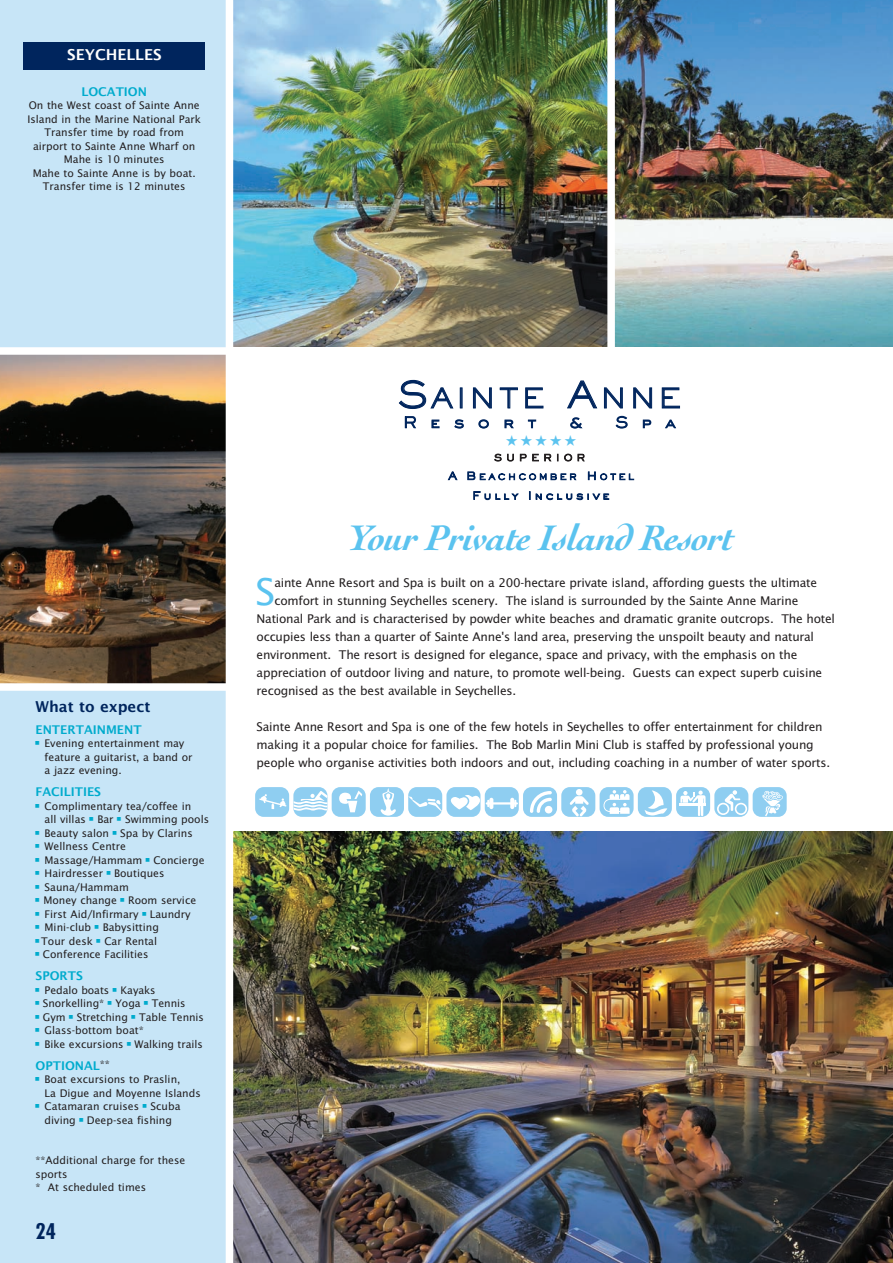
<style>
.page{position:relative;width:893px;height:1263px;background:#fff}
.page>*{position:absolute;margin:0;border:0;box-sizing:border-box;transform-origin:0 0}
.t1{font:italic 700 37.5px "Cochin";letter-spacing:-.025em;color:#5bc3ef}
.t2{font:36.9px "Lucida Sans";color:#5bc3ef}
.t3{font:300 27px "Sackers Gothic";letter-spacing:.11em;color:#00255d}
.t4{font:700 condensed 21px "Futura";color:#00255d}
.t5{font:600 15px "Lucida Sans";color:#00255d}
.t6{font:300 15px "Sackers Gothic";letter-spacing:.895em;color:#00255d}
.t7{font:600 15px "Lucida Sans";color:#fff}
.t8{font:12px/18px "Lucida Sans";letter-spacing:-.02em;color:#231f20}
.t9{font:600 12px "Lucida Sans";color:#00abcd}
.t10{font:10.5px/13.5px "Lucida Sans";color:#231f20}
.t11{font:300 10.5px "Sackers Gothic";letter-spacing:.265em;color:#00255d}
.t12{font:300 9px "Sackers Gothic";letter-spacing:.495em;color:#231f20}
.t13{font:300 7.8px "Sackers Gothic";letter-spacing:.35em;color:#00255d}
.s1{font-weight:400;font-size:10.5px;color:#231f20}
.s2{font-size:36px}
.s3{font-size:10.5px}
</style>
<div class="page">
<img style="left:233px;top:0;width:374px;height:347px">
<img style="left:233px;top:831px;width:660px;height:432px">
<div style="left:0;top:0;width:226px;height:1263px;background:#c7e5f7"></div>
<img style="left:615px;top:0;width:278px;height:347px">
<img style="left:0;top:355px;width:226px;height:328px">
<div style="left:24px;top:43px;width:181px;height:27px;background:#00255d"></div>
<div style="left:255px;top:787px;width:34px;height:30px;background:#8fcef1;border-radius:9px"></div>
<svg style="left:259px;top:794px;width:27px;height:15px"></svg>
<div style="left:293px;top:787px;width:34px;height:30px;background:#8fcef1;border-radius:9px"></div>
<svg style="left:293px;top:791px;width:34px;height:20px"></svg>
<div style="left:332px;top:787px;width:34px;height:30px;background:#8fcef1;border-radius:9px"></div>
<svg style="left:339px;top:791px;width:23px;height:21px"></svg>
<div style="left:370px;top:787px;width:34px;height:30px;background:#8fcef1;border-radius:9px"></div>
<svg style="left:381px;top:788px;width:15px;height:28px"></svg>
<div style="left:408px;top:787px;width:34px;height:30px;background:#8fcef1;border-radius:9px"></div>
<svg style="left:408px;top:796px;width:34px;height:16px"></svg>
<div style="left:446px;top:787px;width:34px;height:30px;background:#8fcef1;border-radius:9px"></div>
<div style="left:485px;top:787px;width:34px;height:30px;background:#8fcef1;border-radius:9px"></div>
<hr style="left:486px;top:802px;width:32px;height:2px;background:#fff">
<svg style="left:489px;top:798px;width:4px;height:11px"></svg>
<svg style="left:450px;top:793px;width:39px;height:17px"></svg>
<svg style="left:510px;top:798px;width:4px;height:11px"></svg>
<div style="left:523px;top:787px;width:34px;height:30px;background:#8fcef1;border-radius:9px"></div>
<svg style="left:530px;top:791px;width:22px;height:22px"></svg>
<div style="left:545px;top:806px;width:7px;height:7px;background:#fff;border-radius:50%"></div>
<div style="left:561px;top:787px;width:34px;height:30px;background:#8fcef1;border-radius:9px"></div>
<svg style="left:569px;top:789px;width:21px;height:28px"></svg>
<div style="left:600px;top:787px;width:34px;height:30px;background:#8fcef1;border-radius:9px"></div>
<svg style="left:601px;top:790px;width:29px;height:24px"></svg>
<div style="left:638px;top:787px;width:34px;height:30px;background:#8fcef1;border-radius:9px"></div>
<svg style="left:644px;top:790px;width:23px;height:25px"></svg>
<div style="left:676px;top:787px;width:34px;height:30px;background:#8fcef1;border-radius:9px"></div>
<hr style="left:679px;top:803px;width:27px;height:2px;background:#fff">
<svg style="left:680px;top:790px;width:26px;height:27px"></svg>
<div style="left:714px;top:787px;width:34px;height:30px;background:#8fcef1;border-radius:9px"></div>
<svg style="left:717px;top:790px;width:30px;height:25px"></svg>
<div style="left:753px;top:787px;width:34px;height:30px;background:#8fcef1;border-radius:9px"></div>
<svg style="left:762px;top:791px;width:21px;height:25px"></svg>
<div style="left:0;top:347px;width:892px;height:8px;background:#fff"></div>
<div style="left:0;top:683px;width:228px;height:8px;background:#fff"></div>
<p class="t7" style="left:67px;top:49px;width:96px">SEYCHELLES</p>
<p class="t9" style="left:81px;top:87px;width:67px">LOCATION</p>
<p class="t10" style="left:28px;top:100px;width:175px;text-align:center">On the West coast of Sainte Anne<br>Island in the Marine National Park<br>Transfer time by road from airport to Sainte Anne Wharf on<br>Mahe is 10 minutes<br>Mahe to Sainte Anne is by boat.<br>Transfer time is 12 minutes</p>
<p class="t5" style="left:36px;top:700px;width:116px">What to expect</p>
<p class="t9" style="left:36px;top:724px;width:108px">ENTERTAINMENT</p>
<p class="t10" style="left:45px;top:737px;width:149px">Evening entertainment may feature a guitarist, a band or a jazz evening.</p>
<p class="t9" style="left:36px;top:787px;width:67px">FACILITIES</p>
<p class="t10" style="left:45px;top:800px;width:148px">Complimentary tea/coffee in all villas</p>
<p class="t10" style="left:43px;top:813px;width:167px;text-indent:82px">Swimming pools<br>Beauty salon Spa by Clarins<br>Wellness Centre<br>Massage/Hammam Concierge<br>Hairdresser Boutiques<br>Sauna/Hammam<br>Money change Room service<br>First Aid/Infirmary Laundry<br>Mini-club</p>
<p class="t10" style="left:97px;top:813px;width:18px">Bar</p>
<p class="t10" style="left:103px;top:921px;width:58px">Babysitting</p>
<p class="t10" style="left:43px;top:935px;width:116px;text-indent:61px">Car Rental<br>Conference Facilities</p>
<p class="t9" style="left:36px;top:971px;width:49px">SPORTS</p>
<p class="t10" style="left:45px;top:984px;width:66px">Pedalo boats</p>
<p class="t10" style="left:121px;top:984px;width:37px">Kayaks</p>
<p class="t10" style="left:43px;top:997px;width:63px">Snorkelling*</p>
<p class="t10" style="left:116px;top:997px;width:27px">Yoga</p>
<p class="t10" style="left:152px;top:997px;width:35px">Tennis</p>
<p class="t10" style="left:43px;top:1011px;width:24px">Gym</p>
<p class="t10" style="left:77px;top:1011px;width:53px">Stretching</p>
<p class="t10" style="left:41px;top:935px;width:53px">Tour desk</p>
<p class="t10" style="left:45px;top:1011px;width:161px;text-indent:95px">Table Tennis<br>Glass-bottom boat*<br>Bike excursions Walking trails</p>
<p class="t9" style="left:36px;top:1060px;width:76px">OPTIONAL<span class="s1">**</span></p>
<p class="t10" style="left:45px;top:1073px;width:158px">Boat excursions to Praslin,<br>La Digue and Moyenne Islands<br>Catamaran cruises</p>
<p class="t10" style="left:45px;top:1100px;width:137px;text-indent:106px">Scuba diving Deep-sea fishing</p>
<p class="t10" style="left:36px;top:1154px;width:151px">**Additional charge for these sports<br>* At scheduled times</p>
<h3 class="t4" style="left:36px;top:1222px;width:22px">24</h3>
<h3 class="t3" style="left:398px;top:383px;width:286px"><span class="s2">S</span>AINTE <span class="s2">A</span>NNE</h3>
<p class="t6" style="left:404px;top:414px;width:134px">Resort</p>
<p class="t6" style="left:569px;top:414px;width:15px">&amp;</p>
<p class="t6" style="left:615px;top:414px;width:62px">Spa</p>
<p class="t12" style="left:494px;top:453px;width:92px">SUPERIOR</p>
<p class="t13" style="left:448px;top:472px;width:187px"><span class="s3">A B</span>EACHCOMBER <span class="s3">H</span>OTEL</p>
<p class="t11" style="left:472px;top:490px;width:139px">Fully Inclusive</p>
<h1 class="t1" style="left:349px;top:523px;width:387px">Your Private Island Resort</h1>
<h2 class="t2" style="left:255px;top:577px;width:21px">S</h2>
<p class="t8" style="left:274px;top:575px;width:544px">ainte Anne Resort and Spa is built on a 200-hectare private island, affording guests the ultimate</p>
<p class="t8" style="left:274px;top:593px;width:525px">comfort in stunning Seychelles scenery. The island is surrounded by the Sainte Anne Marine</p>
<p class="t8" style="left:257px;top:611px;width:580px">National Park and is characterised by powder white beaches and dramatic granite outcrops. The hotel</p>
<p class="t8" style="left:257px;top:629px;width:559px">occupies less than a quarter of Sainte Anne's land area, preserving the unspoilt beauty and natural</p>
<p class="t8" style="left:257px;top:647px;width:542px">environment. The resort is designed for elegance, space and privacy, with the emphasis on the</p>
<p class="t8" style="left:257px;top:665px;width:567px">appreciation of outdoor living and nature, to promote well-being. Guests can expect superb cuisine</p>
<p class="t8" style="left:257px;top:683px;width:261px">recognised as the best available in Seychelles.</p>
<p class="t8" style="left:257px;top:719px;width:575px">Sainte Anne Resort and Spa is one of the few hotels in Seychelles to offer entertainment for children making it a popular choice for families. The Bob Marlin Mini Club is staffed by professional young people who organise activities both indoors and out, including coaching in a number of water sports.</p>
</div>
